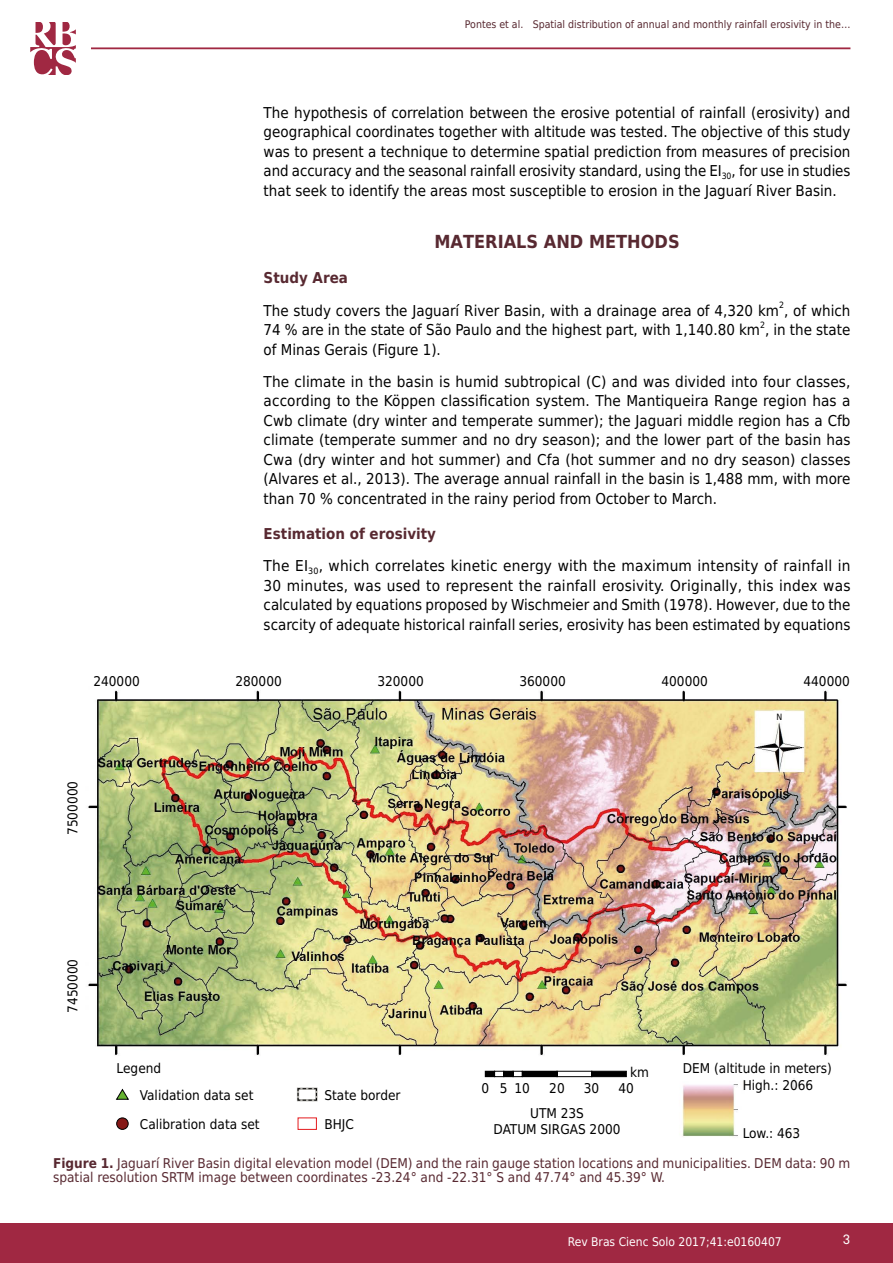
<style>
.page{position:relative;width:893px;height:1263px;background:#fff}
.page>*{position:absolute;margin:0;border:0;box-sizing:border-box;transform-origin:0 0}
.t1{font:700 18px "DejaVu Sans Condensed";color:#582931}
.t2{font:15px/19.5px "DejaVu Sans Condensed";color:#000;text-align:justify}
.t3{font:700 15px "DejaVu Sans Condensed";color:#582931}
.t4{font:13.5px/14.2px "DejaVu Sans Condensed";color:#582931}
.t5{font:13.5px/16.8px "DejaVu Sans Condensed";color:#000}
.t6{font:13.5px "Akkurat Pro";color:#fff}
.t7{font:12px "DejaVu Sans Condensed";color:#fff}
.t8{font:10.5px "DejaVu Sans Condensed";color:#582931}
.t9{font:8.7px "DejaVu Sans Condensed";color:#000}
.s1{font-weight:700;color:#582931}
.s2{font-weight:700}
</style>
<div class="page">
<div style="left:0;top:1223px;width:893px;height:40px;background:#a02842"></div>
<hr style="left:91px;top:47px;width:759px;height:2px;background:#a02842">
<svg style="left:30px;top:22px;width:46px;height:52px"></svg>
<img style="left:88px;top:690px;width:759px;height:448px">
<svg style="left:485px;top:1070px;width:108px;height:7px"></svg>
<svg style="left:591px;top:1071px;width:36px;height:6px"></svg>
<svg style="left:115px;top:1088px;width:14px;height:12px"></svg>
<div style="left:117px;top:1118px;width:11px;height:11px;background:#851816;border-radius:50%"></div>
<div style="left:116px;top:1117px;width:13px;height:13px;border:1px solid #000;border-radius:50%"></div>
<div style="left:298px;top:1117px;width:19px;height:13px;border:1px solid #e41b1e"></div>
<div style="left:297px;top:1087px;width:21px;height:14px;border:2px solid #aaa9a4"></div>
<svg style="left:297px;top:1088px;width:20px;height:13px"></svg>
<p class="t8" style="left:465px;top:16px;width:387px">Pontes et al. Spatial distribution of annual and monthly rainfall erosivity in the…</p>
<p class="t2" style="left:264px;top:102px;width:588px">The hypothesis of correlation between the erosive potential of rainfall (erosivity) and geographical coordinates together with altitude was tested. The objective of this study was to present a technique to determine spatial prediction from measures of precision and accuracy and the seasonal rainfall erosivity standard, using the EI<sub>30</sub>, for use in studies that seek to identify the areas most susceptible to erosion in the Jaguarí River Basin.</p>
<p class="t1" style="left:434px;top:227px;width:247px">MATERIALS AND METHODS</p>
<p class="t3" style="left:264px;top:266px;width:86px">Study Area</p>
<p class="t2" style="left:264px;top:300px;width:588px">The study covers the Jaguarí River Basin, with a drainage area of 4,320 km , of which</p>
<p class="t9" style="left:779px;top:298px;width:6px">2</p>
<p class="t2" style="left:264px;top:320px;width:588px">74 % are in the state of São Paulo and the highest part, with 1,140.80 km , in the state</p>
<p class="t9" style="left:760px;top:318px;width:6px">2</p>
<p class="t2" style="left:264px;top:333px;width:588px;line-height:32.2px">of Minas Gerais (Figure 1).<br>The climate in the basin is humid subtropical (C) and was divided into four classes,</p>
<p class="t2" style="left:264px;top:391px;width:588px">according to the Köppen classification system. The Mantiqueira Range region has a Cwb climate (dry winter and temperate summer); the Jaguari middle region has a Cfb climate (temperate summer and no dry season); and the lower part of the basin has Cwa (dry winter and hot summer) and Cfa (hot summer and no dry season) classes (Alvares et al., 2013). The average annual rainfall in the basin is 1,488 mm, with more than 70 % concentrated in the rainy period from October to March.</p>
<p class="t2" style="left:264px;top:517px;width:588px;line-height:32.2px"><span class="s1">Estimation of erosivity<br></span>The EI<sub>30</sub>, which correlates kinetic energy with the maximum intensity of rainfall in</p>
<p class="t2" style="left:264px;top:575px;width:588px">30 minutes, was used to represent the rainfall erosivity. Originally, this index was calculated by equations proposed by Wischmeier and Smith (1978). However, due to the scarcity of adequate historical rainfall series, erosivity has been estimated by equations</p>
<p class="t5" style="left:93px;top:673px;width:48px">240000</p>
<p class="t5" style="left:235px;top:673px;width:48px">280000</p>
<p class="t5" style="left:377px;top:673px;width:48px">320000</p>
<p class="t5" style="left:519px;top:673px;width:48px">360000</p>
<p class="t5" style="left:64px;top:835px;width:56px;rotate:-90deg">7500000</p>
<p class="t5" style="left:661px;top:673px;width:48px">400000</p>
<p class="t5" style="left:803px;top:673px;width:48px">440000</p>
<p class="t9" style="left:776px;top:709px;width:7px">N</p>
<p class="t5" style="left:64px;top:1013px;width:56px;rotate:-90deg">7450000</p>
<p class="t5" style="left:117px;top:1059px;width:46px">Legend</p>
<p class="t5" style="left:630px;top:1063px;width:20px">km</p>
<p class="t5" style="left:140px;top:1087px;width:115px">Validation data set</p>
<p class="t5" style="left:140px;top:1116px;width:121px">Calibration data set</p>
<p class="t5" style="left:324px;top:1087px;width:78px">State border</p>
<p class="t5" style="left:324px;top:1116px;width:31px">BHJC</p>
<p class="t5" style="left:481px;top:1080px;width:50px">0 510</p>
<p class="t5" style="left:530px;top:1076px;width:55px;line-height:24.5px;text-align:center">20<br>UTM 23S</p>
<p class="t5" style="left:494px;top:1120px;width:128px">DATUM SIRGAS 2000</p>
<p class="t5" style="left:584px;top:1080px;width:17px">30</p>
<p class="t5" style="left:619px;top:1080px;width:17px">40</p>
<p class="t5" style="left:743px;top:1059px;width:91px;text-indent:-60px">DEM (altitude in meters)<br>High.: 2066</p>
<p class="t5" style="left:743px;top:1125px;width:59px">Low.: 463</p>
<p class="t4" style="left:53px;top:1156px;width:799px"><span class="s2">Figure 1.</span> Jaguarí River Basin digital elevation model (DEM) and the rain gauge station locations and municipalities. DEM data: 90 m spatial resolution SRTM image between coordinates -23.24° and -22.31° S and 47.74° and 45.39° W.</p>
<p class="t7" style="left:568px;top:1231px;width:215px">Rev Bras Cienc Solo 2017;41:e0160407</p>
<p class="t6" style="left:843px;top:1231px;width:9px">3</p>
</div>
